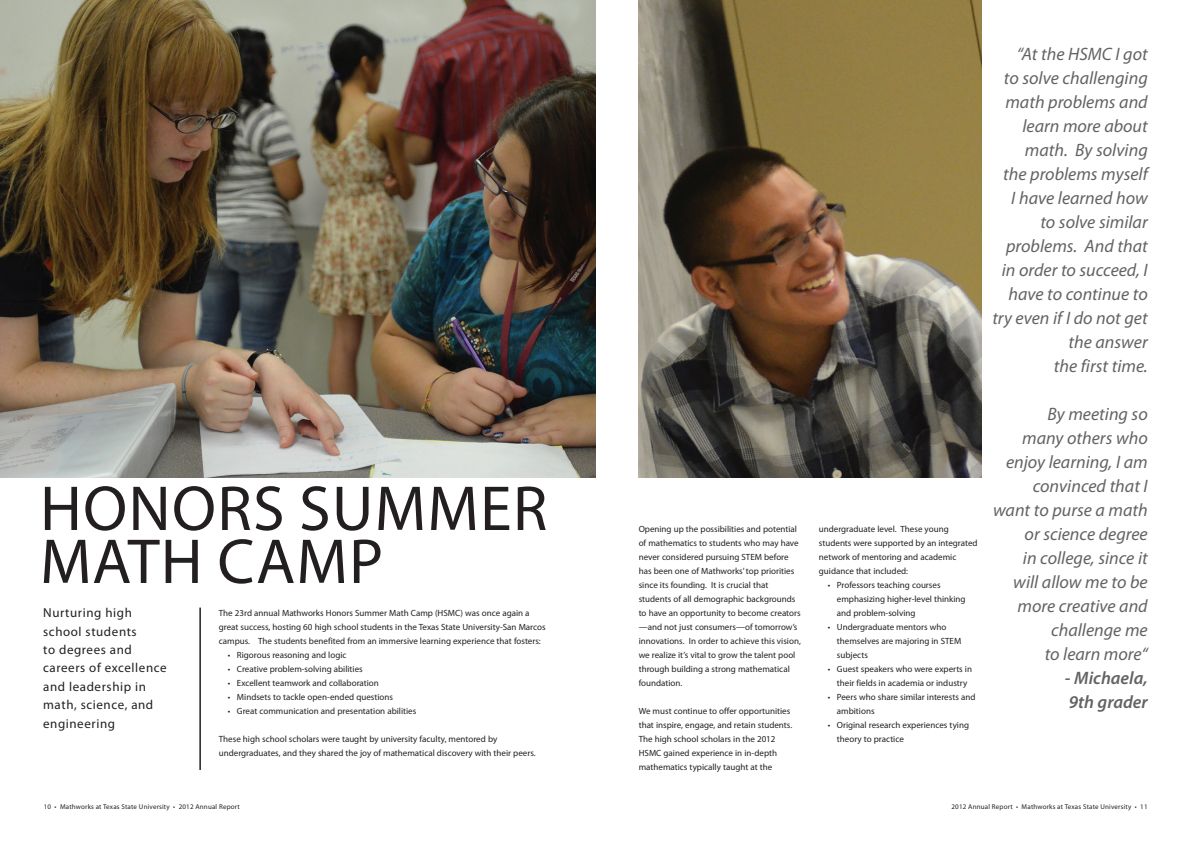
<style>
.page{position:relative;width:1191px;height:842px;background:#fff}
.page>*{position:absolute;margin:0;border:0;box-sizing:border-box;transform-origin:0 0}
.t1{font:64px "Myriad Pro";color:#231f20}
.t2{font:italic 18px/24px "Myriad Pro";color:#636366;text-align:right}
.t3{font:italic 600 18px/24px "Myriad Pro";color:#636366}
.t4{font:13px/18.4px "Myriad Pro";letter-spacing:.045em;color:#231f20}
.t5{font:9px/14px "Myriad Pro";color:#231f20}
.t6{font:7px "Myriad Pro";letter-spacing:.025em;color:#231f20}
</style>
<div class="page">
<hr style="left:199px;top:608px;width:2px;height:162px;background:#231f20">
<img style="left:0;top:0;width:595px;height:478px">
<img style="left:638px;top:0;width:343px;height:478px">
<h1 class="t1" style="left:40px;top:469px;width:169px">honors</h1>
<h1 class="t1" style="left:299px;top:469px;width:42px">summer</h1>
<h1 class="t1" style="left:40px;top:522px;width:40px">math</h1>
<h1 class="t1" style="left:217px;top:522px;width:42px">camp</h1>
<h3 class="t4" style="left:43px;top:603px;width:125px">Nurturing high school students<br>to degrees and careers of excellence and leadership in math, science, and engineering</h3>
<p class="t5" style="left:219px;top:606px;width:328px">The 23rd annual Mathworks Honors Summer Math Camp (HSMC) was once again a great success, hosting 60 high school students in the Texas State University‑San Marcos campus. The students benefited from an immersive learning experience that fosters:</p>
<p class="t5" style="left:228px;top:648px;width:120px">• Rigorous reasoning and logic</p>
<p class="t5" style="left:228px;top:662px;width:136px">• Creative problem‑solving abilities</p>
<p class="t5" style="left:228px;top:676px;width:152px">• Excellent teamwork and collaboration</p>
<p class="t5" style="left:228px;top:690px;width:167px">• Mindsets to tackle open-ended questions</p>
<p class="t5" style="left:228px;top:704px;width:190px">• Great communication and presentation abilities</p>
<p class="t5" style="left:219px;top:732px;width:318px">These high school scholars were taught by university faculty, mentored by undergraduates, and they shared the joy of mathematical discovery with their peers.</p>
<p class="t5" style="left:638px;top:522px;width:164px">Opening up the possibilities and potential of mathematics to students who may have never considered pursuing STEM before has been one of Mathworks’ top priorities since its founding. It is crucial that students of all demographic backgrounds to have an opportunity to become creators —and not just consumers—of tomorrow’s innovations. In order to achieve this vision, we realize it’s vital to grow the talent pool through building a strong mathematical foundation.</p>
<p class="t5" style="left:638px;top:704px;width:155px">We must continue to offer opportunities that inspire, engage, and retain students.<br>The high school scholars in the 2012<br>HSMC gained experience in in-depth mathematics typically taught at the</p>
<p class="t5" style="left:819px;top:522px;width:160px">undergraduate level. These young students were supported by an integrated network of mentoring and academic guidance that included:</p>
<p class="t5" style="left:837px;top:578px;width:130px;text-indent:-9px">• Professors teaching courses emphasizing higher-level thinking and problem-solving</p>
<p class="t5" style="left:837px;top:620px;width:126px;text-indent:-9px">• Undergraduate mentors who themselves are majoring in STEM subjects</p>
<p class="t5" style="left:828px;top:662px;width:146px;text-align:center">• Guest speakers who were experts in their fields in academia or industry</p>
<p class="t5" style="left:837px;top:690px;width:140px;text-indent:-9px">• Peers who share similar interests and ambitions</p>
<p class="t5" style="left:837px;top:718px;width:134px;text-indent:-9px">• Original research experiences tying theory to practice</p>
<p class="t2" style="left:992px;top:42px;width:157px">“At the HSMC I got<br>to solve challenging math problems and learn more about math. By solving<br>the problems myself<br>I have learned how to solve similar problems. And that in order to succeed, I have to continue to try even if I do not get the answer<br>the first time.</p>
<h2 class="t2" style="left:993px;top:402px;width:156px">By meeting so<br>many others who enjoy learning, I am convinced that I want to purse a math or science degree<br>in college, since it<br>will allow me to be more creative and challenge me<br>to learn more“</h2>
<h2 class="t3" style="left:1065px;top:666px;width:84px">- Michaela,<br>9th grader</h2>
<p class="t6" style="left:44px;top:803px;width:198px">10 • Mathworks at Texas State University • 2012 Annual Report</p>
<p class="t6" style="left:951px;top:803px;width:198px">2012 Annual Report • Mathworks at Texas State University • 11</p>
</div>
